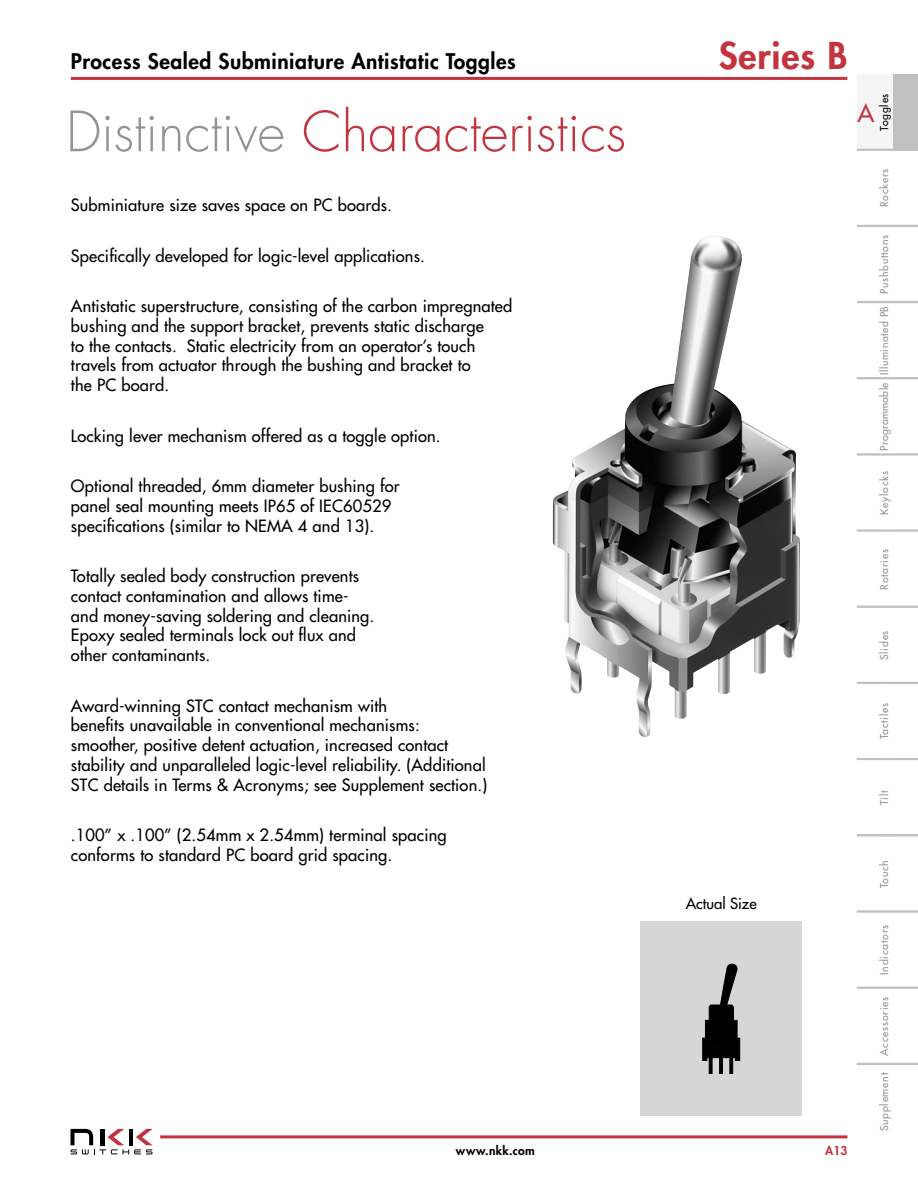
<style>
.page{position:relative;width:918px;height:1188px;background:#fff}
.page>*{position:absolute;margin:0;border:0;box-sizing:border-box;transform-origin:0 0}
.t1{font:300 54px "Futura Std";color:#c3343e}
.t2{font:800 36px "Futura Std";letter-spacing:.025em;color:#c3343e}
.t3{font:500 24px "Futura Std";color:#c3343e}
.t4{font:800 21px "Futura Std";letter-spacing:.025em;color:#000}
.t5{font:500 16.5px/19.8px "Futura Std";letter-spacing:.01em;color:#000}
.t6{font:500 15px "Futura Std";color:#000}
.t7{font:800 12px "Futura Std";letter-spacing:.035em;color:#000}
.t8{font:800 12px "Futura Std";color:#c3343e}
.t9{font:500 10.5px "Futura Std";letter-spacing:.075em;color:#939393}
.t10{font:500 10.5px "Futura Std";letter-spacing:.05em;color:#939393}
.t11{font:500 10.5px "Futura Std";letter-spacing:.025em;color:#939393}
.t12{font:500 10.5px "Futura Std";letter-spacing:.075em;color:#000}
.s1{color:#939393}
</style>
<div class="page">
<hr style="left:71px;top:77px;width:776px;height:3px;background:#c3343e">
<svg style="left:71px;top:1129px;width:82px;height:25px"></svg>
<hr style="left:160px;top:1135px;width:687px;height:3px;background:#c3343e">
<hr style="left:857px;top:911px;width:24px;height:2px;background:#c0c0c0">
<hr style="left:893px;top:911px;width:25px;height:2px;background:#c0c0c0">
<svg style="left:857px;top:987px;width:36px;height:2px"></svg>
<hr style="left:893px;top:987px;width:25px;height:2px;background:#c0c0c0">
<svg style="left:857px;top:1063px;width:61px;height:2px"></svg>
<hr style="left:857px;top:454px;width:24px;height:2px;background:#c0c0c0">
<hr style="left:857px;top:529px;width:24px;height:2px;background:#c0c0c0">
<hr style="left:893px;top:454px;width:25px;height:2px;background:#c0c0c0">
<hr style="left:893px;top:529px;width:25px;height:2px;background:#c0c0c0">
<hr style="left:857px;top:530px;width:24px;height:2px;background:#c0c0c0">
<svg style="left:881px;top:529px;width:12px;height:3px"></svg>
<hr style="left:893px;top:530px;width:25px;height:2px;background:#c0c0c0">
<svg style="left:857px;top:301px;width:61px;height:2px"></svg>
<svg style="left:857px;top:606px;width:36px;height:2px"></svg>
<hr style="left:893px;top:606px;width:25px;height:2px;background:#c0c0c0">
<svg style="left:857px;top:682px;width:61px;height:2px"></svg>
<hr style="left:857px;top:453px;width:24px;height:2px;background:#c0c0c0">
<svg style="left:881px;top:453px;width:12px;height:3px"></svg>
<svg style="left:857px;top:377px;width:61px;height:2px"></svg>
<hr style="left:893px;top:453px;width:25px;height:2px;background:#c0c0c0">
<svg style="left:857px;top:74px;width:61px;height:77px"></svg>
<hr style="left:893px;top:149px;width:25px;height:2px;background:#c0c0c0">
<svg style="left:857px;top:225px;width:61px;height:2px"></svg>
<hr style="left:857px;top:910px;width:24px;height:2px;background:#c0c0c0">
<svg style="left:881px;top:910px;width:12px;height:3px"></svg>
<hr style="left:893px;top:910px;width:25px;height:2px;background:#c0c0c0">
<svg style="left:857px;top:834px;width:36px;height:2px"></svg>
<svg style="left:857px;top:758px;width:61px;height:2px"></svg>
<hr style="left:893px;top:834px;width:25px;height:2px;background:#c0c0c0">
<div style="left:640px;top:922px;width:162px;height:194px;background:#d6d6d6"></div>
<img style="left:553px;top:236px;width:247px;height:501px">
<svg style="left:702px;top:964px;width:38px;height:110px"></svg>
<p class="t4" style="left:71px;top:48px;width:447px">Process Sealed Subminiature Antistatic Toggles</p>
<h2 class="t2" style="left:719px;top:33px;width:130px">Series B</h2>
<h1 class="t1" style="left:66px;top:99px;width:562px"><span class="s1">Distinctive</span> Characteristics</h1>
<p class="t5" style="left:71px;top:195px;width:323px">Subminiature size saves space on PC boards.</p>
<p class="t5" style="left:71px;top:246px;width:355px">Specifically developed for logic-level applications.</p>
<p class="t5" style="left:71px;top:296px;width:443px">Antistatic superstructure, consisting of the carbon impregnated bushing and the support bracket, prevents static discharge<br>to the contacts. Static electricity from an operator’s touch travels from actuator through the bushing and bracket to<br>the PC board.</p>
<p class="t5" style="left:71px;top:426px;width:371px">Locking lever mechanism offered as a toggle option.</p>
<p class="t5" style="left:71px;top:476px;width:330px">Optional threaded, 6mm diameter bushing for panel seal mounting meets IP65 of IEC60529 specifications (similar to NEMA 4 and 13).</p>
<p class="t5" style="left:71px;top:566px;width:305px">Totally sealed body construction prevents contact contamination and allows time&shy;and money-saving soldering and cleaning.<br>Epoxy sealed terminals lock out flux and other contaminants.</p>
<p class="t5" style="left:71px;top:696px;width:418px">Award-winning STC contact mechanism with<br>benefits unavailable in conventional mechanisms: smoother, positive detent actuation, increased contact stability and unparalleled logic-level reliability. (Additional STC details in Terms &amp; Acronyms; see Supplement section.)</p>
<p class="t5" style="left:71px;top:825px;width:377px">.100” x .100” (2.54mm x 2.54mm) terminal spacing conforms to standard PC board grid spacing.</p>
<p class="t6" style="left:686px;top:894px;width:73px">Actual Size</p>
<p class="t7" style="left:456px;top:1143px;width:81px">www.nkk.com</p>
<p class="t8" style="left:825px;top:1143px;width:24px">A13</p>
<h3 class="t3" style="left:858px;top:98px;width:18px">A</h3>
<p class="t12" style="left:878px;top:131px;width:39px;rotate:-90deg">Toggles</p>
<p class="t9" style="left:878px;top:207px;width:40px;rotate:-90deg">Rockers</p>
<p class="t9" style="left:878px;top:294px;width:61px;rotate:-90deg">Pushbuttons</p>
<p class="t10" style="left:878px;top:375px;width:70px;rotate:-90deg">Illuminated PB</p>
<p class="t11" style="left:878px;top:451px;width:70px;rotate:-90deg">Programmable</p>
<p class="t9" style="left:878px;top:515px;width:45px;rotate:-90deg">Keylocks</p>
<p class="t9" style="left:878px;top:590px;width:42px;rotate:-90deg">Rotaries</p>
<p class="t9" style="left:878px;top:660px;width:31px;rotate:-90deg">Slides</p>
<p class="t9" style="left:878px;top:739px;width:38px;rotate:-90deg">Tactiles</p>
<p class="t9" style="left:878px;top:805px;width:16px;rotate:-90deg">Tilt</p>
<p class="t9" style="left:878px;top:888px;width:30px;rotate:-90deg">Touch</p>
<p class="t9" style="left:878px;top:975px;width:51px;rotate:-90deg">Indicators</p>
<p class="t9" style="left:878px;top:1056px;width:60px;rotate:-90deg">Accessories</p>
<p class="t9" style="left:878px;top:1131px;width:60px;rotate:-90deg">Supplement</p>
</div>
